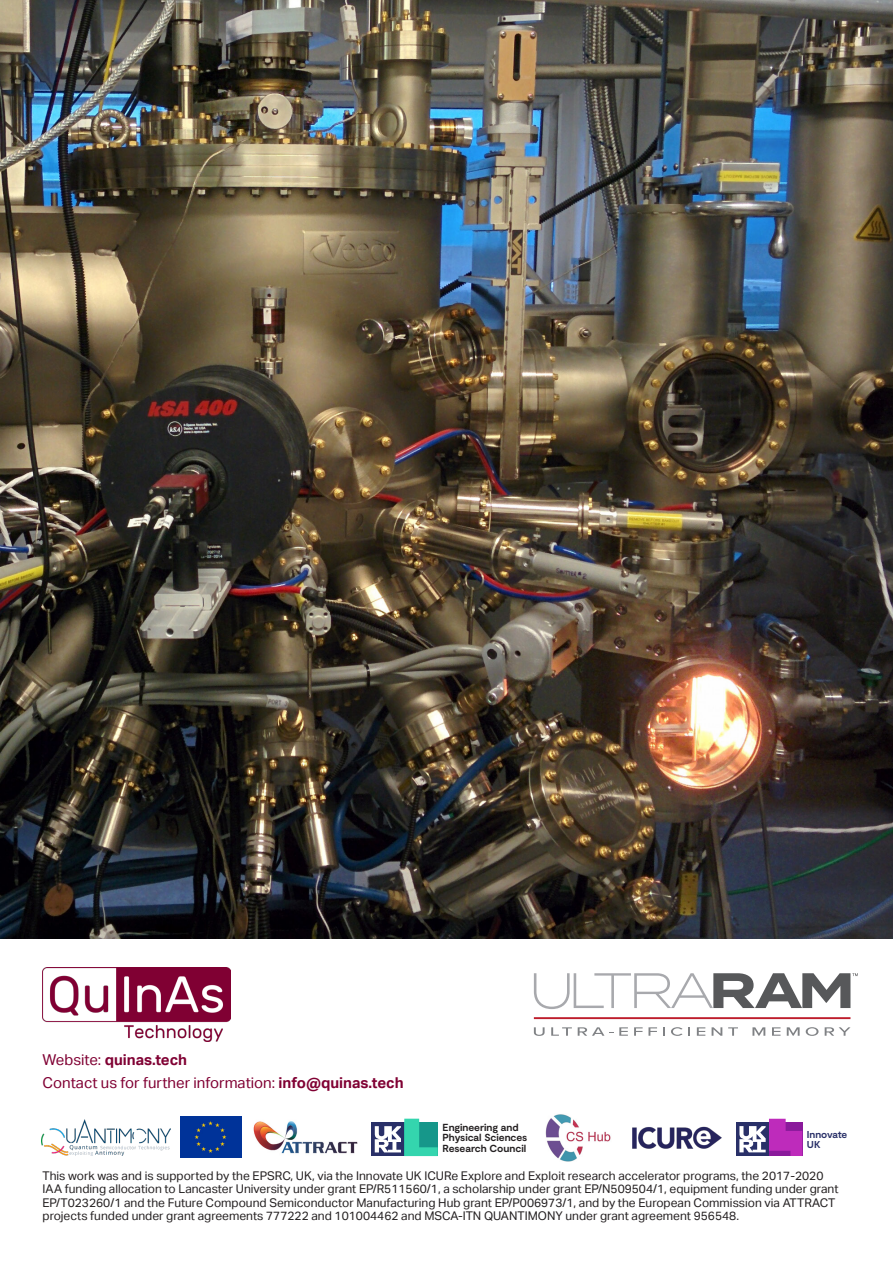
<style>
.page{position:relative;width:893px;height:1263px;background:#fff}
.page>*{position:absolute;margin:0;border:0;box-sizing:border-box;transform-origin:0 0}
.t1{font:15px "Aktiv Grotesk";color:#800033}
.t2{font:700 15px "Aktiv Grotesk";color:#800033}
.t3{font:12px/13.5px "Aktiv Grotesk";color:#231f20}
.t4{font:700 10.2px "Moderat";letter-spacing:-.005em;color:#231f20}
.t5{font:700 10.05px "Moderat";letter-spacing:-.01em;color:#293068}
.s1{font-weight:400}
.s2{font-weight:700}
</style>
<div class="page">
<img style="left:0;top:0;width:893px;height:939px">
<div style="left:180px;top:1117px;width:61px;height:41px;background:#039"></div>
<img style="left:253px;top:1121px;width:105px;height:33px">
<img style="left:546px;top:1114px;width:65px;height:47px">
<img style="left:632px;top:1126px;width:90px;height:23px">
<img style="left:42px;top:1119px;width:128px;height:36px">
<svg style="left:534px;top:1027px;width:11px;height:9px"></svg>
<svg style="left:551px;top:1027px;width:21px;height:9px"></svg>
<svg style="left:578px;top:1027px;width:35px;height:9px"></svg>
<svg style="left:619px;top:1027px;width:9px;height:9px"></svg>
<svg style="left:634px;top:1027px;width:23px;height:9px"></svg>
<svg style="left:663px;top:1027px;width:2px;height:9px"></svg>
<svg style="left:671px;top:1027px;width:11px;height:9px"></svg>
<svg style="left:688px;top:1027px;width:2px;height:9px"></svg>
<svg style="left:697px;top:1027px;width:8px;height:9px"></svg>
<svg style="left:712px;top:1027px;width:10px;height:9px"></svg>
<svg style="left:728px;top:1027px;width:10px;height:9px"></svg>
<svg style="left:752px;top:1027px;width:13px;height:9px"></svg>
<svg style="left:772px;top:1027px;width:8px;height:9px"></svg>
<svg style="left:787px;top:1027px;width:13px;height:9px"></svg>
<svg style="left:806px;top:1027px;width:12px;height:9px"></svg>
<svg style="left:825px;top:1027px;width:25px;height:9px"></svg>
<hr style="left:534px;top:1017px;width:316px;height:2px;background:#be1d2c">
<svg style="left:534px;top:973px;width:324px;height:36px"></svg>
<img style="left:43px;top:967px;width:187px;height:75px">
<div style="left:736px;top:1122px;width:34px;height:34px;background:#293068"></div>
<svg style="left:739px;top:1119px;width:63px;height:37px"></svg>
<div style="left:371px;top:1122px;width:35px;height:34px;background:linear-gradient(to bottom,#293068,#293068)"></div>
<svg style="left:375px;top:1119px;width:63px;height:37px"></svg>
<p class="t2" style="left:43px;top:1051px;width:146px"><span class="s1">Website:</span> quinas.tech</p>
<p class="t1" style="left:43px;top:1074px;width:363px">Contact us for further information: <span class="s2">info@quinas.tech</span></p>
<p class="t4" style="left:443px;top:1121px;width:78px">Engineering and</p>
<p class="t4" style="left:443px;top:1132px;width:86px">Physical Sciences</p>
<p class="t4" style="left:443px;top:1142px;width:85px">Research Council</p>
<p class="t5" style="left:807px;top:1129px;width:42px">Innovate</p>
<p class="t5" style="left:807px;top:1139px;width:15px">UK</p>
<p class="t3" style="left:43px;top:1169px;width:797px">This work was and is supported by the EPSRC, UK, via the Innovate UK ICURe Explore and Exploit research accelerator programs, the 2017-2020<br>IAA funding allocation to Lancaster University under grant EP/R511560/1, a scholarship under grant EP/N509504/1, equipment funding under grant EP/T023260/1 and the Future Compound Semiconductor Manufacturing Hub grant EP/P006973/1, and by the European Commission via ATTRACT projects funded under grant agreements 777222 and 101004462 and MSCA-ITN QUANTIMONY under grant agreement 956548.</p>
</div>
